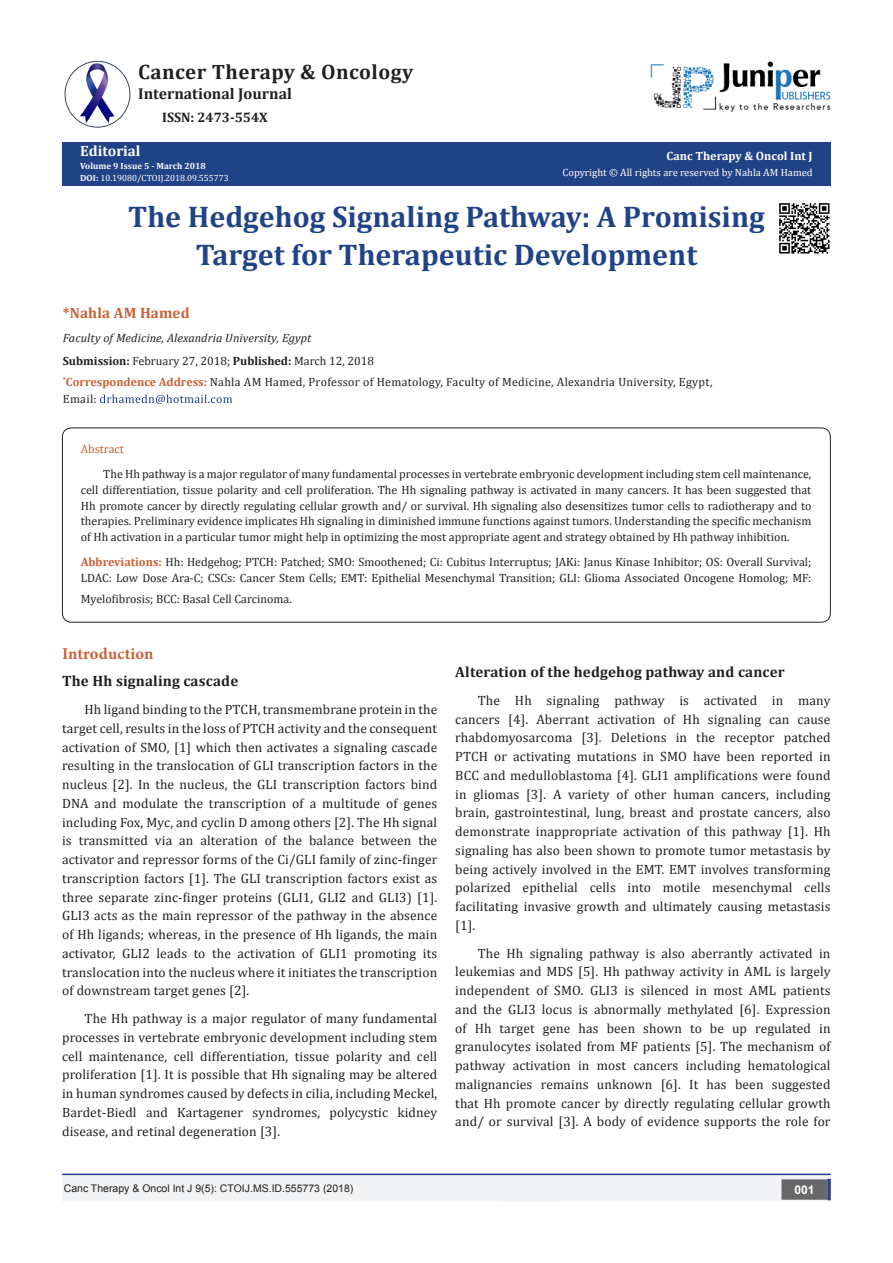
<style>
.page{position:relative;width:893px;height:1263px;background:#fff}
.page>*{position:absolute;margin:0;border:0;box-sizing:border-box;transform-origin:0 0}
.t1{font:700 30px "Cambria";color:#204287}
.t2{font:700 20.85px "Cambria";letter-spacing:.02em;color:#231f20}
.t3{font:700 16.5px "Minion Pro";letter-spacing:.005em;color:#ca5f37}
.t4{font:700 15.75px "Cambria";color:#231f20}
.t5{font:700 15px "Cambria";letter-spacing:.01em;color:#231f20}
.t6{font:700 15px "Cambria";letter-spacing:.01em;color:#ca6035}
.t7{font:700 15px "Cambria";color:#fcfcfc}
.t8{font:700 13.8px "Cambria";color:#231f20}
.t9{font:13.5px/18.8px "Cambria";letter-spacing:.01em;color:#231f20;text-align:justify}
.t10{font:12px/15.8px "Cambria";color:#231f20;text-align:justify}
.t11{font:12px "Cambria";letter-spacing:.025em;color:#231f20}
.t12{font:italic 12px "Cambria";letter-spacing:.01em;color:#231f20}
.t13{font:700 12px "Cambria";color:#fffefc}
.t14{font:12px "Cambria";color:#ca5f37}
.t15{font:700 12px "Arial";color:#fff}
.t16{font:10.5px "Arial";color:#231f20}
.t17{font:10.5px "Cambria";color:#fffefc}
.t18{font:9px "Cambria";color:#fff}
.t19{font:700 9px "Cambria";color:#fcfcfc}
.s1{font-weight:700;color:#fcfcfc}
.s2{font-weight:700}
.s3{font-weight:700;color:#ca6035}
.s4{font-weight:700;color:#ca5f37}
</style>
<div class="page">
<div style="left:62px;top:142px;width:769px;height:44px;background:#204287"></div>
<svg style="left:100px;top:395px;width:132px;height:9px"></svg>
<div style="left:63px;top:1175px;width:493px;height:26px;background:#f2f3f4"></div>
<div style="left:62px;top:1174px;width:495px;height:27px;border:2px solid #f2f3f4"></div>
<div style="left:502px;top:1174px;width:329px;height:27px;background:#f2f3f4;border:2px solid #f2f3f4"></div>
<div style="left:782px;top:1180px;width:45px;height:19px;background:#68676a"></div>
<div style="left:781px;top:1179px;width:46px;height:21px;border:2px solid #68676a"></div>
<svg style="left:827px;top:1179px;width:4px;height:21px"></svg>
<img style="left:651px;top:61px;width:180px;height:51px">
<img style="left:64px;top:61px;width:66px;height:66px">
<hr style="left:62px;top:1173px;width:769px;height:2px;background:#253f8e">
<div style="left:62px;top:428px;width:769px;height:195px;border:1px solid #231f20;border-radius:9px"></div>
<img style="left:779px;top:203px;width:51px;height:51px">
<p class="t2" style="left:138px;top:57px;width:276px">Cancer Therapy &amp; Oncology</p>
<p class="t4" style="left:138px;top:83px;width:155px">International Journal</p>
<p class="t8" style="left:162px;top:107px;width:107px">ISSN: 2473-554X</p>
<p class="t7" style="left:80px;top:141px;width:62px">Editorial</p>
<p class="t19" style="left:80px;top:159px;width:127px">Volume 9 Issue 5 - March 2018</p>
<p class="t18" style="left:80px;top:172px;width:150px"><span class="s1">DOI:</span> 10.19080/CTOIJ.2018.09.555773</p>
<p class="t13" style="left:667px;top:147px;width:148px">Canc Therapy &amp; Oncol Int J</p>
<p class="t17" style="left:562px;top:166px;width:252px">Copyright © All rights are reserved by Nahla AM Hamed</p>
<p class="t1" style="left:128px;top:196px;width:638px">The Hedgehog Signaling Pathway: A Promising</p>
<p class="t1" style="left:196px;top:233px;width:503px">Target for Therapeutic Development</p>
<p class="t6" style="left:63px;top:303px;width:128px">*Nahla AM Hamed</p>
<p class="t12" style="left:63px;top:329px;width:250px">Faculty of Medicine, Alexandria University, Egypt</p>
<p class="t10" style="left:63px;top:353px;width:313px"><span class="s2">Submission:</span> February 27, 2018; <span class="s2">Published:</span> March 12, 2018</p>
<p class="t11" style="left:63px;top:374px;width:651px"><sup>*</sup><span class="s3">Correspondence Address:</span> Nahla AM Hamed, Professor of Hematology, Faculty of Medicine, Alexandria University, Egypt,</p>
<p class="t10" style="left:63px;top:391px;width:35px">Email:</p>
<p class="t14" style="left:81px;top:442px;width:45px">Abstract</p>
<p class="t10" style="left:81px;top:466px;width:732px;text-indent:22px">The Hh pathway is a major regulator of many fundamental processes in vertebrate embryonic development including stem cell maintenance, cell differentiation, tissue polarity and cell proliferation. The Hh signaling pathway is activated in many cancers. It has been suggested that Hh promote cancer by directly regulating cellular growth and/ or survival. Hh signaling also desensitizes tumor cells to radiotherapy and to therapies. Preliminary evidence implicates Hh signaling in diminished immune functions against tumors. Understanding the specific mechanism of Hh activation in a particular tumor might help in optimizing the most appropriate agent and strategy obtained by Hh pathway inhibition.</p>
<p class="t10" style="left:81px;top:554px;width:732px"><span class="s4">Abbreviations:</span> Hh: Hedgehog; PTCH: Patched; SMO: Smoothened; Ci: Cubitus Interruptus; JAKi: Janus Kinase Inhibitor; OS: Overall Survival;<br>LDAC: Low Dose Ara-C; CSCs: Cancer Stem Cells; EMT: Epithelial Mesenchymal Transition; GLI: Glioma Associated Oncogene Homolog; MF:</p>
<p class="t10" style="left:81px;top:591px;width:213px">Myelofibrosis; BCC: Basal Cell Carcinoma.</p>
<p class="t3" style="left:62px;top:642px;width:93px">Introduction</p>
<p class="t5" style="left:62px;top:671px;width:178px">The Hh signaling cascade</p>
<p class="t9" style="left:62px;top:700px;width:377px;text-indent:22px">Hh ligand binding to the PTCH, transmembrane protein in the target cell, results in the loss of PTCH activity and the consequent activation of SMO, [1] which then activates a signaling cascade resulting in the translocation of GLI transcription factors in the nucleus [2]. In the nucleus, the GLI transcription factors bind DNA and modulate the transcription of a multitude of genes including Fox, Myc, and cyclin D among others [2]. The Hh signal is transmitted via an alteration of the balance between the activator and repressor forms of the Ci/GLI family of zinc-finger transcription factors [1]. The GLI transcription factors exist as three separate zinc-finger proteins (GLI1, GLI2 and GLI3) [1].<br>GLI3 acts as the main repressor of the pathway in the absence of Hh ligands; whereas, in the presence of Hh ligands, the main activator, GLI2 leads to the activation of GLI1 promoting its translocation into the nucleus where it initiates the transcription of downstream target genes [2].</p>
<p class="t9" style="left:62px;top:1009px;width:377px;text-indent:22px">The Hh pathway is a major regulator of many fundamental processes in vertebrate embryonic development including stem cell maintenance, cell differentiation, tissue polarity and cell proliferation [1]. It is possible that Hh signaling may be altered in human syndromes caused by defects in cilia, including Meckel, Bardet-Biedl and Kartagener syndromes, polycystic kidney disease, and retinal degeneration [3].</p>
<p class="t5" style="left:455px;top:661px;width:331px">Alteration of the hedgehog pathway and cancer</p>
<p class="t9" style="left:455px;top:691px;width:377px;text-indent:22px">The Hh signaling pathway is activated in many cancers [4]. Aberrant activation of Hh signaling can cause rhabdomyosarcoma [3]. Deletions in the receptor patched PTCH or activating mutations in SMO have been reported in BCC and medulloblastoma [4]. GLI1 amplifications were found in gliomas [3]. A variety of other human cancers, including brain, gastrointestinal, lung, breast and prostate cancers, also demonstrate inappropriate activation of this pathway [1]. Hh signaling has also been shown to promote tumor metastasis by being actively involved in the EMT. EMT involves transforming polarized epithelial cells into motile mesenchymal cells facilitating invasive growth and ultimately causing metastasis [1].</p>
<p class="t9" style="left:455px;top:943px;width:377px;text-indent:22px">The Hh signaling pathway is also aberrantly activated in leukemias and MDS [5]. Hh pathway activity in AML is largely independent of SMO. GLI3 is silenced in most AML patients and the GLI3 locus is abnormally methylated [6]. Expression of Hh target gene has been shown to be up regulated in granulocytes isolated from MF patients [5]. The mechanism of pathway activation in most cancers including hematological malignancies remains unknown [6]. It has been suggested that Hh promote cancer by directly regulating cellular growth and/ or survival [3]. A body of evidence supports the role for</p>
<p class="t16" style="left:64px;top:1181px;width:291px">Canc Therapy &amp; Oncol Int J 9(5): CTOIJ.MS.ID.555773 (2018)</p>
<p class="t15" style="left:794px;top:1182px;width:22px">001</p>
</div>
